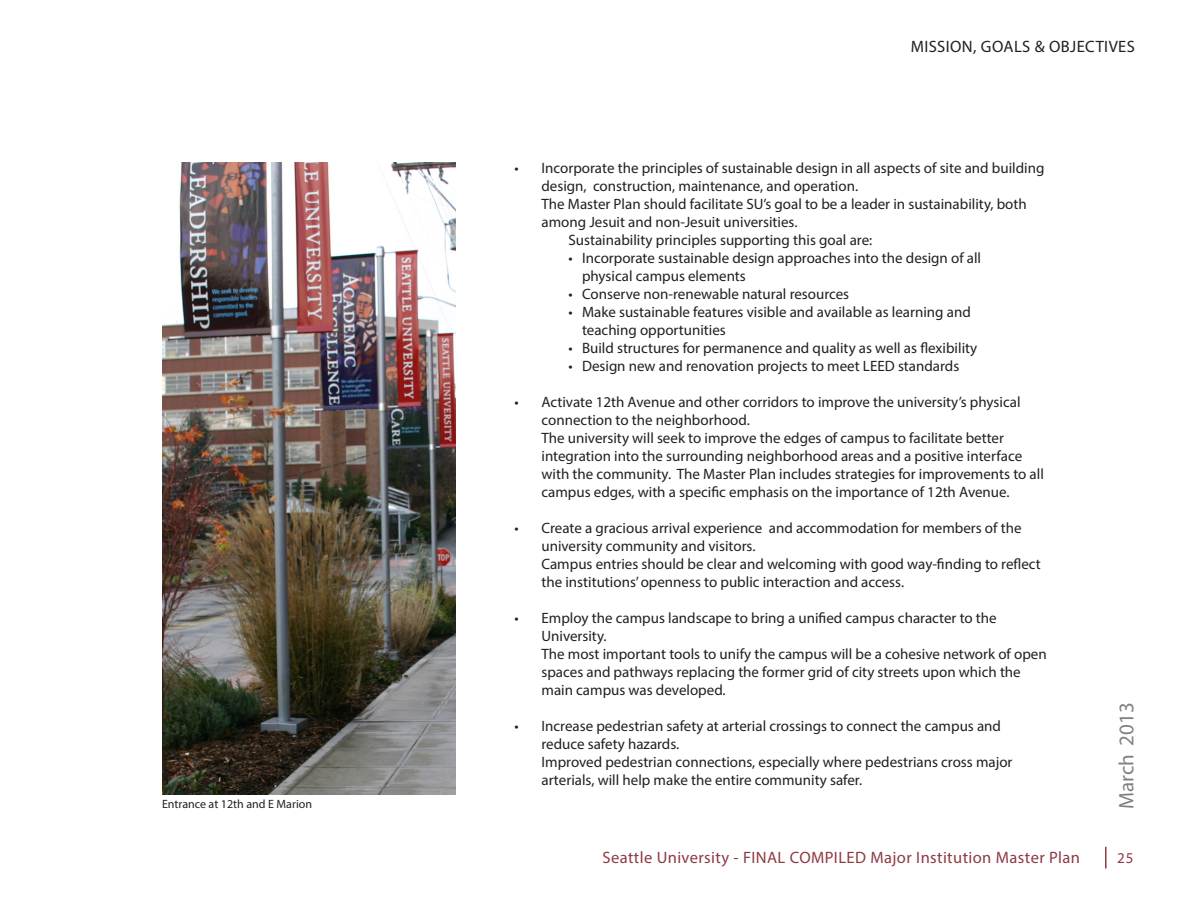
<style>
.page{position:relative;width:1188px;height:918px;background:#fff}
.page>*{position:absolute;margin:0;border:0;box-sizing:border-box;transform-origin:0 0}
.t1{font:21px "Myriad Pro";color:#808080}
.t2{font:16.5px "Myriad Pro";letter-spacing:.025em;color:#8d3a43}
.t3{font:16.5px "Myriad Pro";letter-spacing:.025em;color:#231f20}
.t4{font:15px/18px "Myriad Pro";color:#231f20}
.t5{font:15px "Myriad Pro";color:#8d3a43}
.t6{font:12px "Myriad Pro";color:#231f20}
</style>
<div class="page">
<hr style="left:1105px;top:847px;width:2px;height:22px;background:#8d3a43">
<img style="left:162px;top:162px;width:294px;height:633px">
<p class="t6" style="left:162px;top:797px;width:152px">Entrance at 12th and E Marion</p>
<p class="t3" style="left:911px;top:36px;width:226px">MISSION, GOALS &amp; OBJECTIVES</p>
<p class="t4" style="left:542px;top:159px;width:504px;text-indent:-27px">• Incorporate the principles of sustainable design in all aspects of site and building design, construction, maintenance, and operation.</p>
<p class="t4" style="left:542px;top:195px;width:487px">The Master Plan should facilitate SU’s goal to be a leader in sustainability, both among Jesuit and non-Jesuit universities.</p>
<p class="t4" style="left:568px;top:231px;width:305px">Sustainability principles supporting this goal are:</p>
<p class="t4" style="left:582px;top:249px;width:401px;text-indent:-14px">• Incorporate sustainable design approaches into the design of all physical campus elements</p>
<p class="t4" style="left:568px;top:285px;width:282px">• Conserve non-renewable natural resources</p>
<p class="t4" style="left:582px;top:303px;width:390px;text-indent:-14px">• Make sustainable features visible and available as learning and teaching opportunities</p>
<p class="t4" style="left:568px;top:339px;width:410px">• Build structures for permanence and quality as well as flexibility</p>
<p class="t4" style="left:568px;top:357px;width:392px">• Design new and renovation projects to meet LEED standards</p>
<p class="t4" style="left:542px;top:393px;width:481px;text-indent:-27px">• Activate 12th Avenue and other corridors to improve the university’s physical connection to the neighborhood.</p>
<p class="t4" style="left:542px;top:429px;width:504px">The university will seek to improve the edges of campus to facilitate better integration into the surrounding neighborhood areas and a positive interface with the community. The Master Plan includes strategies for improvements to all campus edges, with a specific emphasis on the importance of 12th Avenue.</p>
<p class="t4" style="left:542px;top:519px;width:482px;text-indent:-27px">• Create a gracious arrival experience and accommodation for members of the university community and visitors.</p>
<p class="t4" style="left:542px;top:555px;width:501px">Campus entries should be clear and welcoming with good way-finding to reflect the institutions’ openness to public interaction and access.</p>
<p class="t4" style="left:542px;top:609px;width:457px;text-indent:-27px">• Employ the campus landscape to bring a unified campus character to the<br>University.</p>
<p class="t4" style="left:542px;top:645px;width:507px">The most important tools to unify the campus will be a cohesive network of open spaces and pathways replacing the former grid of city streets upon which the main campus was developed.</p>
<p class="t4" style="left:542px;top:717px;width:461px;text-indent:-27px">• Increase pedestrian safety at arterial crossings to connect the campus and reduce safety hazards.</p>
<p class="t4" style="left:542px;top:753px;width:473px">Improved pedestrian connections, especially where pedestrians cross major arterials, will help make the entire community safer.</p>
<p class="t2" style="left:602px;top:847px;width:479px">Seattle University - FINAL COMPILED Major Institution Master Plan</p>
<h1 class="t1" style="left:1113px;top:809px;width:108px;rotate:-90deg">March 2013</h1>
<p class="t5" style="left:1117px;top:849px;width:18px">25</p>
</div>
